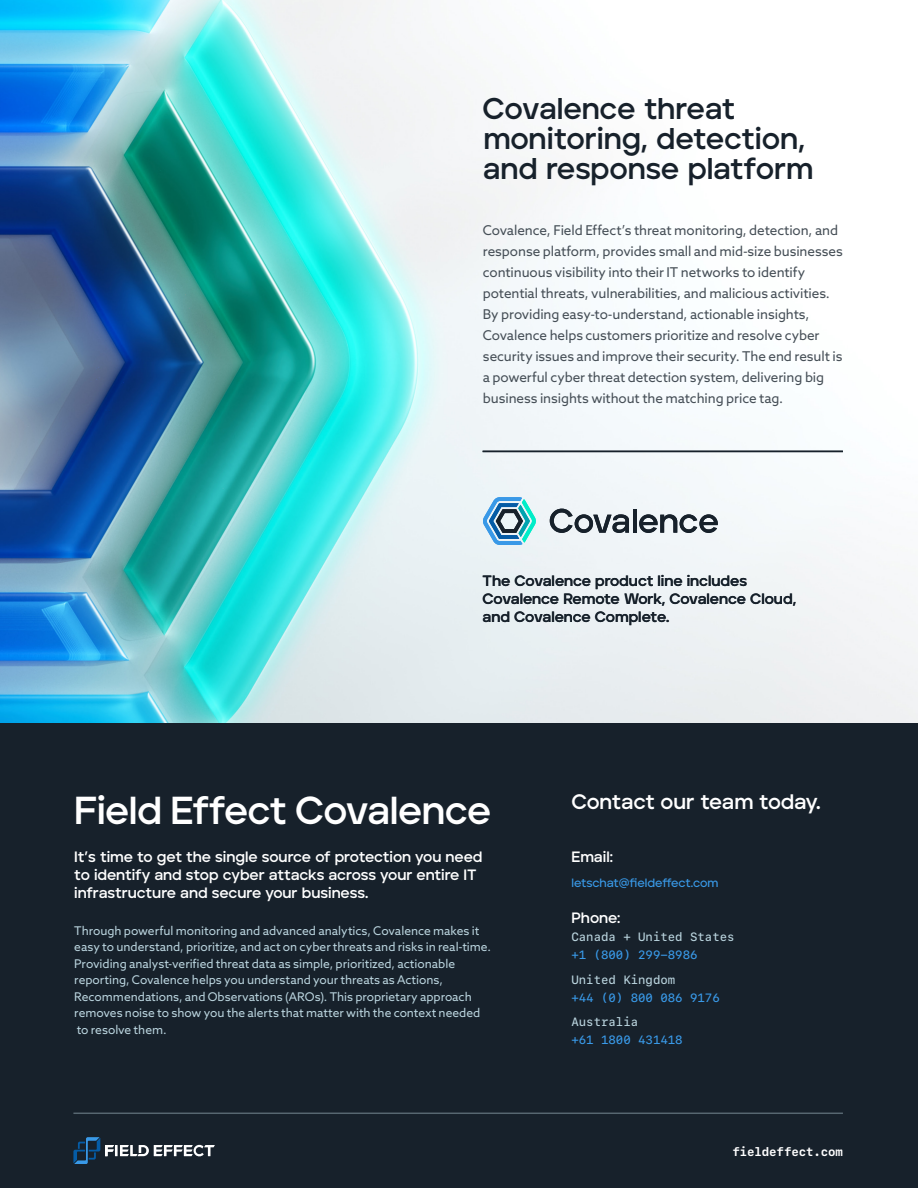
<style>
.page{position:relative;width:918px;height:1188px;background:#fff}
.page>*{position:absolute;margin:0;border:0;box-sizing:border-box;transform-origin:0 0}
.t1{font:700 39px "Aventa";letter-spacing:-.02em;color:#fff}
.t2{font:700 30px/30px "Aventa";letter-spacing:-.005em;color:#17212b}
.t3{font:700 21px "Aventa";letter-spacing:-.01em;color:#fff}
.t4{font:700 15px/18px "Aventa";letter-spacing:-.005em;color:#fff}
.Sub_H1___Aventa___10{font:700 15px/18px "Aventa";letter-spacing:-.005em;color:#17212b}
.t5{font:13.5px/21px "Azo Sans";letter-spacing:-.005em;color:#454e56}
.t6{font:12px/16.5px "Azo Sans";color:#bad4de}
.t7{font:500 12px "SF Mono";color:#3999e7}
.t8{font:500 12px "SF Mono";color:#bad4de}
.t9{font:12px "Aventa Variable";letter-spacing:-.01em;color:#3999e7}
.t10{font:700 12px "SF Mono";letter-spacing:-.005em;color:#fff}
</style>
<div class="page">
<img style="left:0;top:0;width:918px;height:724px">
<div style="left:0;top:724px;width:918px;height:464px;background:#17212b"></div>
<hr style="left:73px;top:1113px;width:770px;height:1px;background:#bad4de">
<svg style="left:73px;top:1137px;width:142px;height:26px"></svg>
<svg style="left:483px;top:497px;width:53px;height:48px"></svg>
<svg style="left:550px;top:509px;width:79px;height:24px"></svg>
<hr style="left:633px;top:509px;width:3px;height:24px;background:#17212b">
<svg style="left:639px;top:514px;width:79px;height:19px"></svg>
<hr style="left:483px;top:451px;width:360px;height:1px;background:#17212b">
<h2 class="t2" style="left:483px;top:93px;width:332px">Covalence threat monitoring, detection, and response platform</h2>
<p class="t5" style="left:483px;top:219px;width:361px">Covalence, Field Effect’s threat monitoring, detection, and response platform, provides small and mid-size businesses continuous visibility into their IT networks to identify potential threats, vulnerabilities, and malicious activities.<br>By providing easy-to-understand, actionable insights, Covalence helps customers prioritize and resolve cyber security issues and improve their security. The end result is a powerful cyber threat detection system, delivering big business insights without the matching price tag.</p>
<p class="Sub_H1___Aventa___10" style="left:483px;top:571px;width:315px">The Covalence product line includes<br>Covalence Remote Work, Covalence Cloud, and Covalence Complete.</p>
<h1 class="t1" style="left:74px;top:786px;width:418px">Field Effect Covalence</h1>
<p class="t4" style="left:74px;top:847px;width:410px">It’s time to get the single source of protection you need to identify and stop cyber attacks across your entire IT infrastructure and secure your business.</p>
<p class="t6" style="left:74px;top:922px;width:418px">Through powerful monitoring and advanced analytics, Covalence makes it easy to understand, prioritize, and act on cyber threats and risks in real-time.<br>Providing analyst-verified threat data as simple, prioritized, actionable reporting, Covalence helps you understand your threats as Actions, Recommendations, and Observations (AROs). This proprietary approach removes noise to show you the alerts that matter with the context needed to resolve them.</p>
<h3 class="t3" style="left:572px;top:789px;width:251px">Contact our team today.</h3>
<p class="t4" style="left:572px;top:848px;width:43px">Email:</p>
<p class="t9" style="left:572px;top:875px;width:148px">letschat@fieldeffect.com</p>
<p class="t4" style="left:572px;top:908px;width:50px">Phone:</p>
<p class="t8" style="left:572px;top:927px;width:165px">Canada + United States</p>
<p class="t7" style="left:572px;top:945px;width:128px">+1 (800) 299-8986</p>
<p class="t8" style="left:572px;top:970px;width:105px">United Kingdom</p>
<p class="t7" style="left:572px;top:988px;width:150px">+44 (0) 800 086 9176</p>
<p class="t8" style="left:572px;top:1013px;width:68px">Australia</p>
<p class="t7" style="left:572px;top:1031px;width:113px">+61 1800 431418</p>
<p class="t10" style="left:733px;top:1142px;width:112px">fieldeffect.com</p>
</div>
